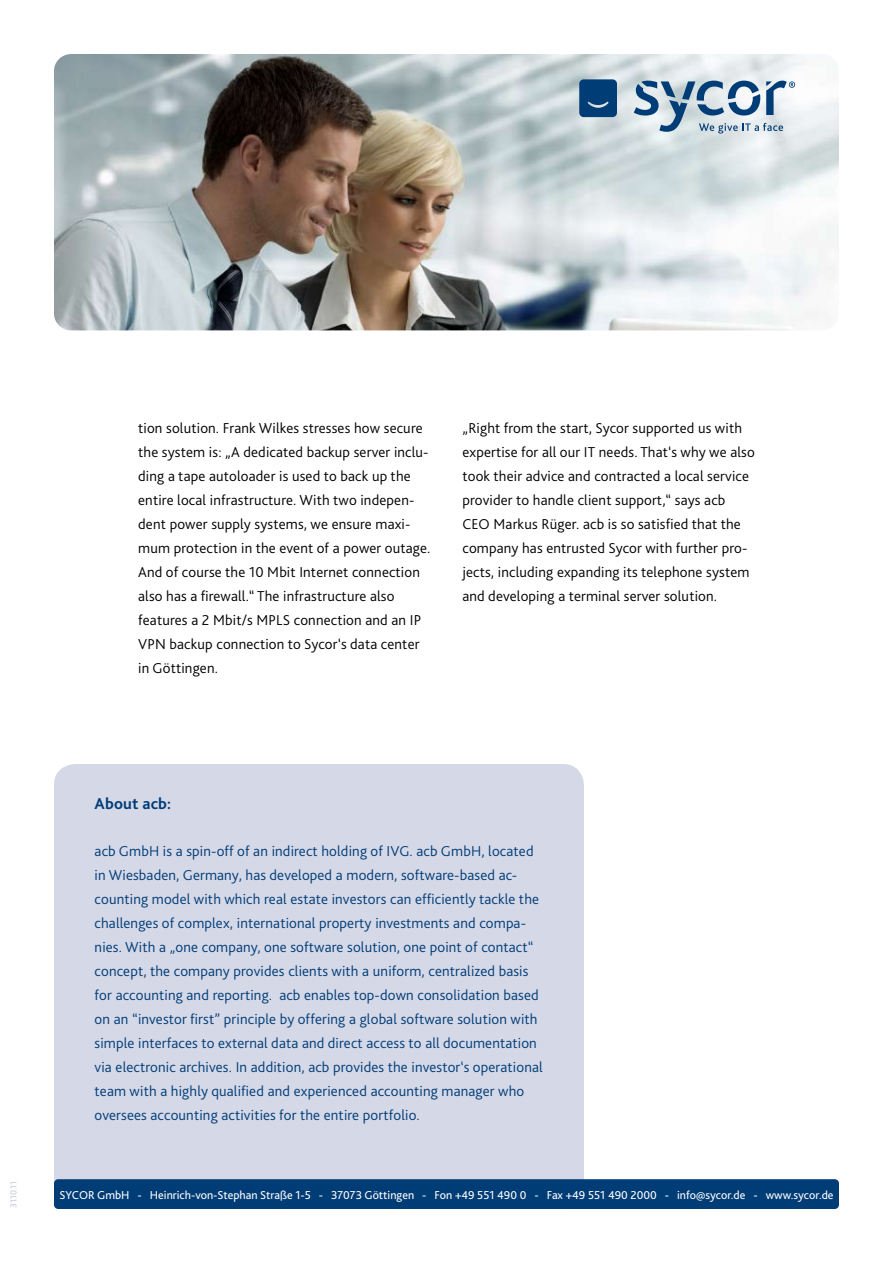
<style>
.page{position:relative;width:893px;height:1263px;background:#fff}
.page>*{position:absolute;margin:0;border:0;box-sizing:border-box;transform-origin:0 0}
.t1{font:700 16.5px "Bliss 2";letter-spacing:.01em;color:#003c76}
.t2{font:300 15px/24px "Bliss 2";letter-spacing:.01em;color:#003c76}
.t3{font:300 15px/24px "Bliss 2";letter-spacing:.01em;color:#000}
.t4{font:12px "Bliss 2";color:#fff}
.t5{font:300 9px "Bliss 2";color:#bac1d8}
</style>
<div class="page">
<div style="left:54px;top:764px;width:530px;height:445px;background:#d5d8e7;border-radius:21px"></div>
<img style="left:54px;top:54px;width:785px;height:276px">
<svg style="left:634px;top:81px;width:161px;height:53px"></svg>
<svg style="left:579px;top:79px;width:38px;height:38px"></svg>
<div style="left:54px;top:1179px;width:785px;height:30px;background:#003c76;border-radius:4px"></div>
<p class="t3" style="left:138px;top:416px;width:294px">tion solution. Frank Wilkes stresses how secure the system is: „A dedicated backup server inclu&shy;ding a tape autoloader is used to back up the entire local infrastructure. With two indepen&shy;dent power supply systems, we ensure maxi&shy;mum protection in the event of a power outage.<br>And of course the 10 Mbit Internet connection also has a firewall.“ The infrastructure also features a 2 Mbit/s MPLS connection and an IP VPN backup connection to Sycor‘s data center in Göttingen.</p>
<p class="t3" style="left:462px;top:416px;width:294px">„Right from the start, Sycor supported us with expertise for all our IT needs. That‘s why we also took their advice and contracted a local service provider to handle client support,“ says acb CEO Markus Rüger. acb is so satisfied that the company has entrusted Sycor with further pro&shy;jects, including expanding its telephone system and developing a terminal server solution.</p>
<p class="t5" style="left:8px;top:1208px;width:28px;rotate:-90deg">31.10.11</p>
<p class="t1" style="left:95px;top:793px;width:78px">About acb:</p>
<p class="t2" style="left:95px;top:838px;width:450px">acb GmbH is a spin-off of an indirect holding of IVG. acb GmbH, located in Wiesbaden, Germany, has developed a modern, software-based ac&shy;counting model with which real estate investors can efficiently tackle the challenges of complex, international property investments and compa&shy;nies. With a „one company, one software solution, one point of contact“ concept, the company provides clients with a uniform, centralized basis for accounting and reporting. acb enables top-down consolidation based on an “investor first” principle by offering a global software solution with simple interfaces to external data and direct access to all documentation via electronic archives. In addition, acb provides the investor‘s operational team with a highly qualified and experienced accounting manager who oversees accounting activities for the entire portfolio.</p>
<p class="t4" style="left:59px;top:1187px;width:776px">SYCOR GmbH - Heinrich-von-Stephan Straße 1-5 - 37073 Göttingen - Fon +49 551 490 0 - Fax +49 551 490 2000 - info@sycor.de - www.sycor.de</p>
</div>
